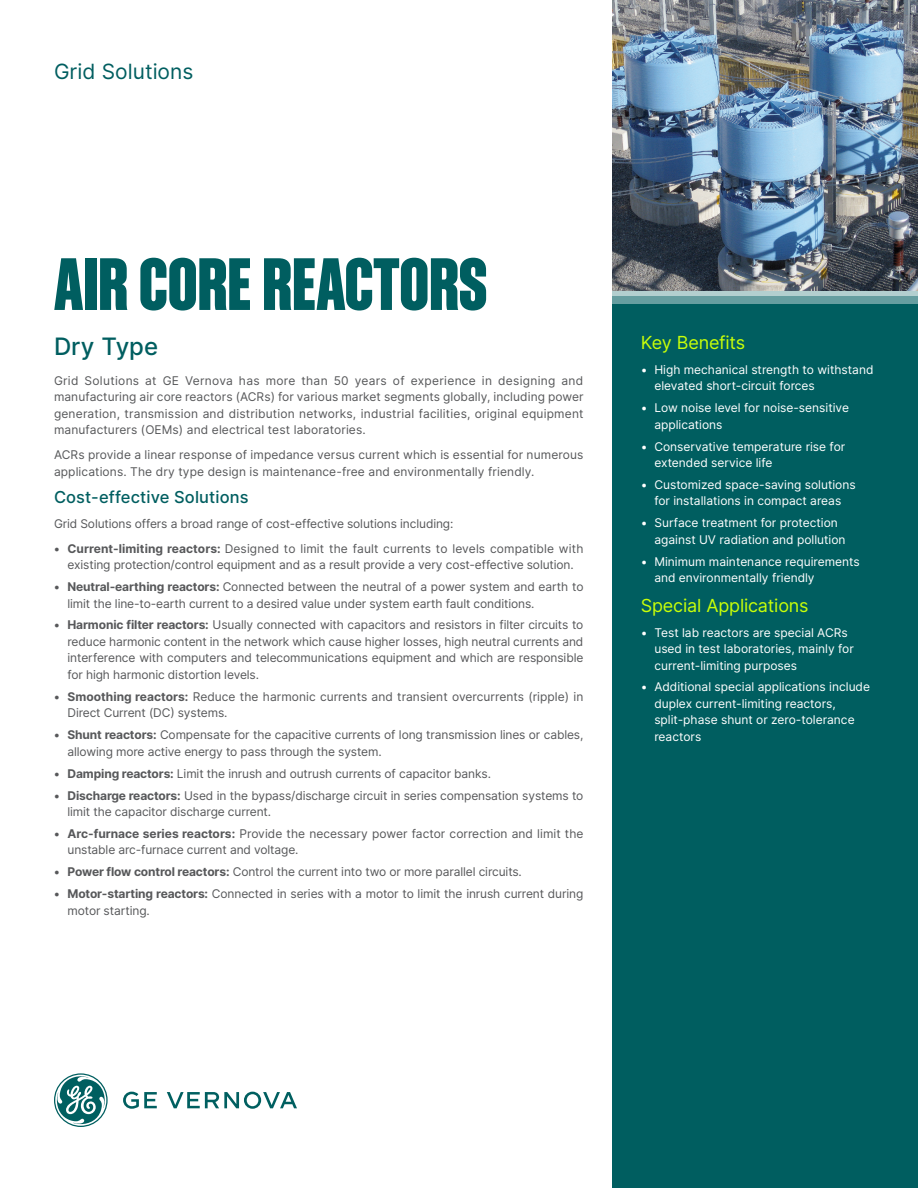
<style>
.page{position:relative;width:918px;height:1188px;background:#fff}
.page>*{position:absolute;margin:0;border:0;box-sizing:border-box;transform-origin:0 0}
.Product_Name_Head{font:800 72px "Sons Condensed";letter-spacing:.005em;color:#005e60}
.Heading_2{font:500 24px "Inter";color:#005e60}
.t1{font:21px "Inter";color:#005e60}
.Heading_2_White{font:18px "Inter";letter-spacing:-.01em;color:#c8ff08}
.Copy{font:500 16.5px "Inter";letter-spacing:.01em;color:#005e60}
.Copy-2{font:12px/16.5px "Inter";letter-spacing:-.01em;color:#57585a}
.t2{font:12px/16.5px "Inter";color:#fff}
.Copy-3{font:12px/16.5px "Inter";letter-spacing:.01em;color:#57585a}
.Bullets{font:12px "Inter";letter-spacing:-.01em;color:#57585a}
.s1{font-weight:700}
</style>
<div class="page">
<div style="left:612px;top:296px;width:306px;height:892px;background:#005e60"></div>
<div style="left:612px;top:294px;width:306px;height:10px;background:#669ea0"></div>
<div style="left:612px;top:286px;width:306px;height:10px;background:#b3cfcf"></div>
<svg style="left:54px;top:1073px;width:243px;height:54px"></svg>
<img style="left:612px;top:0;width:306px;height:291px">
<h3 class="t1" style="left:54px;top:56px;width:141px">Grid Solutions</h3>
<p class="Product_Name_Head" style="left:54px;top:245px;width:435px">AIR CORE REACTORS</p>
<p class="Heading_2" style="left:54px;top:329px;width:106px">Dry Type</p>
<p class="Copy-2" style="left:54px;top:372px;width:531px;text-align:justify">Grid Solutions at GE Vernova has more than 50 years of experience in designing and manufacturing air core reactors (ACRs) for various market segments globally, including power generation, transmission and distribution networks, industrial facilities, original equipment manufacturers (OEMs) and electrical test laboratories.</p>
<p class="Copy-3" style="left:54px;top:446px;width:531px">ACRs provide a linear response of impedance versus current which is essential for numerous applications. The dry type design is maintenance-free and environmentally friendly.</p>
<p class="Copy" style="left:54px;top:485px;width:196px">Cost-effective Solutions</p>
<p class="Bullets" style="left:54px;top:515px;width:401px">Grid Solutions offers a broad range of cost-effective solutions including:</p>
<p class="Copy-2" style="left:54px;top:540px;width:531px;text-align:center"><span class="s1">• Current-limiting reactors:</span> Designed to limit the fault currents to levels compatible with existing protection/control equipment and as a result provide a very cost-effective solution.</p>
<p class="Copy-2" style="left:68px;top:578px;width:518px;text-indent:-14px"><span class="s1">• Neutral-earthing reactors:</span> Connected between the neutral of a power system and earth to limit the line-to-earth current to a desired value under system earth fault conditions.</p>
<p class="Copy-2" style="left:68px;top:617px;width:517px;text-align:justify;text-indent:-14px"><span class="s1">• Harmonic filter reactors:</span> Usually connected with capacitors and resistors in filter circuits to reduce harmonic content in the network which cause higher losses, high neutral currents and interference with computers and telecommunications equipment and which are responsible for high harmonic distortion levels.</p>
<p class="Copy-2" style="left:68px;top:688px;width:517px;text-indent:-14px"><span class="s1">• Smoothing reactors:</span> Reduce the harmonic currents and transient overcurrents (ripple) in<br>Direct Current (DC) systems.</p>
<p class="Copy-2" style="left:68px;top:726px;width:517px;text-indent:-14px"><span class="s1">• Shunt reactors:</span> Compensate for the capacitive currents of long transmission lines or cables, allowing more active energy to pass through the system.</p>
<p class="Copy-2" style="left:54px;top:765px;width:439px"><span class="s1">• Damping reactors:</span> Limit the inrush and outrush currents of capacitor banks.</p>
<p class="Copy-2" style="left:68px;top:787px;width:517px;text-indent:-14px"><span class="s1">• Discharge reactors:</span> Used in the bypass/discharge circuit in series compensation systems to limit the capacitor discharge current.</p>
<p class="Copy-2" style="left:68px;top:825px;width:518px;text-indent:-14px"><span class="s1">• Arc-furnace series reactors:</span> Provide the necessary power factor correction and limit the unstable arc-furnace current and voltage.</p>
<p class="Copy-2" style="left:54px;top:863px;width:469px"><span class="s1">• Power flow control reactors:</span> Control the current into two or more parallel circuits.</p>
<p class="Copy-2" style="left:68px;top:885px;width:517px;text-indent:-14px"><span class="s1">• Motor-starting reactors:</span> Connected in series with a motor to limit the inrush current during motor starting.</p>
<p class="Heading_2_White" style="left:641px;top:329px;width:106px">Key Benefits</p>
<p class="t2" style="left:654px;top:361px;width:221px;text-indent:-14px">• High mechanical strength to withstand elevated short-circuit forces</p>
<p class="t2" style="left:654px;top:399px;width:196px;text-indent:-14px">• Low noise level for noise-sensitive applications</p>
<p class="t2" style="left:654px;top:438px;width:192px;text-indent:-14px">• Conservative temperature rise for extended service life</p>
<p class="t2" style="left:641px;top:476px;width:216px;text-align:center">• Customized space-saving solutions for installations in compact areas</p>
<p class="t2" style="left:654px;top:514px;width:193px;text-indent:-14px">• Surface treatment for protection against UV radiation and pollution</p>
<p class="t2" style="left:654px;top:553px;width:207px;text-indent:-14px">• Minimum maintenance requirements and environmentally friendly</p>
<p class="Heading_2_White" style="left:641px;top:592px;width:169px">Special Applications</p>
<p class="t2" style="left:654px;top:624px;width:201px;text-indent:-14px">• Test lab reactors are special ACRs used in test laboratories, mainly for current-limiting purposes</p>
<p class="t2" style="left:654px;top:679px;width:217px;text-indent:-14px">• Additional special applications include duplex current-limiting reactors, split-phase shunt or zero-tolerance reactors</p>
</div>
